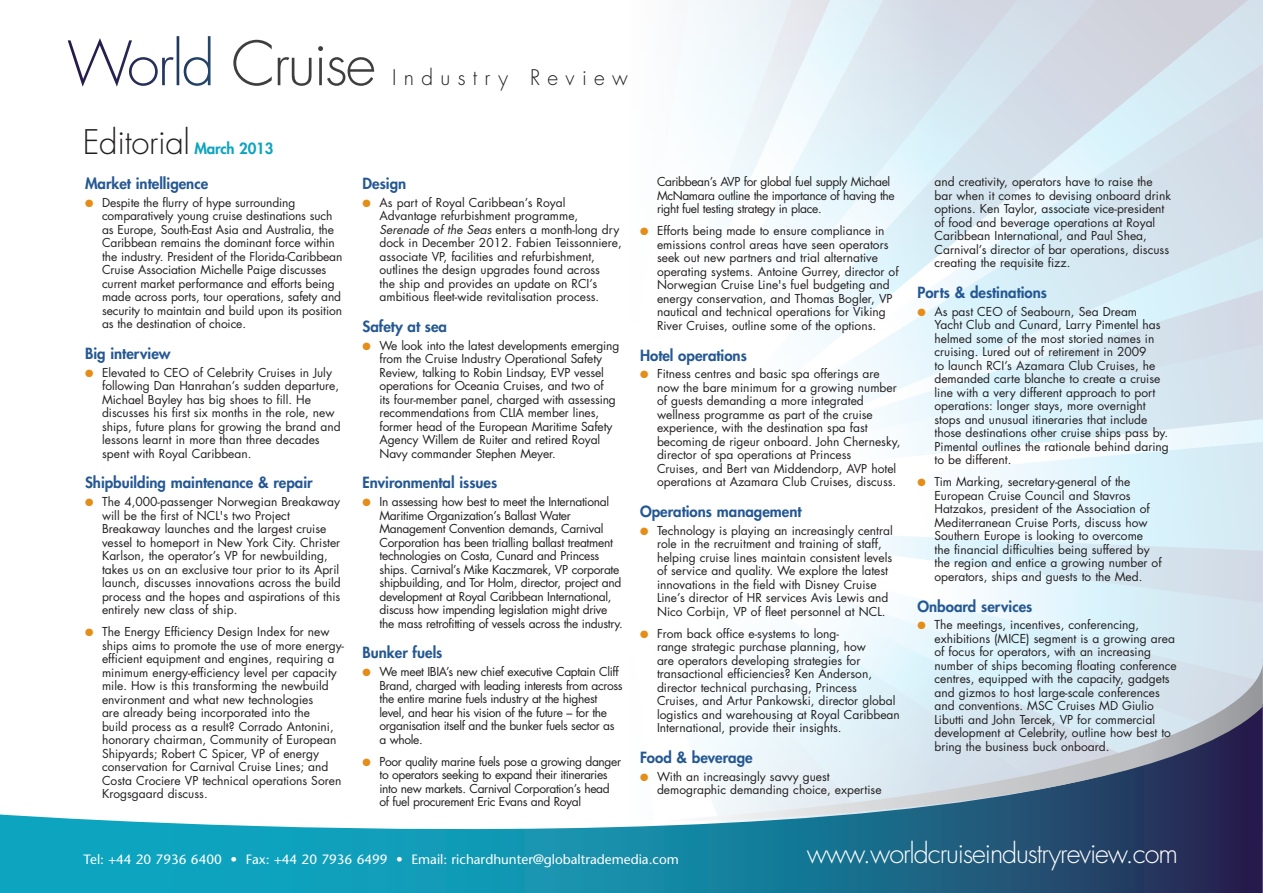
<style>
.page{position:relative;width:1263px;height:893px;background:#fff}
.page>*{position:absolute;margin:0;border:0;box-sizing:border-box;transform-origin:0 0}
.t1{font:300 59.55px "Futura Std";letter-spacing:-.035em;color:#3e3e3f}
.t2{font:300 33px "Futura Std";letter-spacing:-.01em;color:#231f20}
.t3{font:300 27px "Futura Std";letter-spacing:-.04em;color:#fff}
.t4{font:300 21px "Futura Std";letter-spacing:.35em;color:#231f20}
.t5{font:800 15px "Futura Std";color:#255893}
.t6{font:500 13.5px "Stone Sans Std";color:#fff}
.t7{font:12px/13.5px "Futura Std";color:#231f20}
.t8{font:12px/13.5px "Futura Std";letter-spacing:-.03em;color:#231f20}
.t9{font:12px/13.5px "Futura Std";letter-spacing:-.025em;color:#231f20}
.s1{color:#fff}
.s2{font-weight:800;font-size:15px;color:#0ca4bf}
.s3{color:#e48d19}
.s4{font-style:italic}
</style>
<div class="page">
<svg style="left:776px;top:603px;width:487px;height:56px"></svg>
<svg style="left:987px;top:508px;width:276px;height:18px;background:#dff2fa"></svg>
<svg style="left:862px;top:526px;width:401px;height:77px"></svg>
<svg style="left:1248px;top:344px;width:15px;height:144px;background:#d7e5ee"></svg>
<svg style="left:696px;top:0;width:552px;height:514px"></svg>
<svg style="left:0;top:814px;width:1263px;height:79px;background:#2886a2"></svg>
<svg style="left:631px;top:659px;width:632px;height:163px"></svg>
<h1 class="t1" style="left:67px;top:27px;width:311px"><span class="s1">World</span> Cruise</h1>
<h3 class="t4" style="left:392px;top:65px;width:237px">Industry Review</h3>
<h2 class="t2" style="left:83px;top:122px;width:192px">Editorial <span class="s2">March 2013</span></h2>
<p class="t5" style="left:85px;top:174px;width:125px">Market intelligence</p>
<p class="t7" style="left:102px;top:196px;width:242px;text-indent:-17px"><span class="s3">●</span> Despite the flurry of hype surrounding comparatively young cruise destinations such as Europe, South-East Asia and Australia, the Caribbean remains the dominant force within the industry. President of the Florida-Caribbean Cruise Association Michelle Paige discusses current market performance and efforts being made across ports, tour operations, safety and security to maintain and build upon its position as the destination of choice.</p>
<p class="t5" style="left:85px;top:344px;width:87px">Big interview</p>
<p class="t7" style="left:102px;top:366px;width:240px;text-indent:-17px"><span class="s3">●</span> Elevated to CEO of Celebrity Cruises in July following Dan Hanrahan’s sudden departure, Michael Bayley has big shoes to fill. He discusses his first six months in the role, new ships, future plans for growing the brand and lessons learnt in more than three decades spent with Royal Caribbean.</p>
<p class="t5" style="left:85px;top:473px;width:229px">Shipbuilding maintenance &amp; repair</p>
<p class="t7" style="left:102px;top:495px;width:240px;text-indent:-17px"><span class="s3">●</span> The 4,000-passenger Norwegian Breakaway will be the first of NCL's two Project Breakaway launches and the largest cruise vessel to homeport in New York City. Christer Karlson, the operator’s VP for newbuilding, takes us on an exclusive tour prior to its April launch, discusses innovations across the build process and the hopes and aspirations of this entirely new class of ship.</p>
<p class="t7" style="left:102px;top:625px;width:244px;text-indent:-17px"><span class="s3">●</span> The Energy Efficiency Design Index for new ships aims to promote the use of more energy&shy;efficient equipment and engines, requiring a minimum energy-efficiency level per capacity mile. How is this transforming the newbuild environment and what new technologies<br>are already being incorporated into the<br>build process as a result? Corrado Antonini, honorary chairman, Community of European Shipyards; Robert C Spicer, VP of energy conservation for Carnival Cruise Lines; and Costa Crociere VP technical operations Soren Krogsgaard discuss.</p>
<p class="t5" style="left:362px;top:174px;width:45px">Design</p>
<p class="t7" style="left:379px;top:196px;width:244px;text-indent:-17px"><span class="s3">●</span> As part of Royal Caribbean’s Royal Advantage refurbishment programme, <span class="s4">Serenade of the Seas</span> enters a month-long dry dock in December 2012. Fabien Teissonniere, associate VP, facilities and refurbishment, outlines the design upgrades found across<br>the ship and provides an update on RCI’s ambitious fleet-wide revitalisation process.</p>
<p class="t5" style="left:362px;top:317px;width:86px">Safety at sea</p>
<p class="t7" style="left:379px;top:339px;width:241px;text-indent:-17px"><span class="s3">●</span> We look into the latest developments emerging from the Cruise Industry Operational Safety Review, talking to Robin Lindsay, EVP vessel operations for Oceania Cruises, and two of<br>its four-member panel, charged with assessing recommendations from CLIA member lines, former head of the European Maritime Safety Agency Willem de Ruiter and retired Royal Navy commander Stephen Meyer.</p>
<p class="t5" style="left:362px;top:473px;width:136px">Environmental issues</p>
<p class="t9" style="left:379px;top:495px;width:245px;text-indent:-17px"><span class="s3">●</span> In assessing how best to meet the International Maritime Organization’s Ballast Water Management Convention demands, Carnival Corporation has been trialling ballast treatment technologies on Costa, Cunard and Princess ships. Carnival’s Mike Kaczmarek, VP corporate shipbuilding, and Tor Holm, director, project and development at Royal Caribbean International, discuss how impending legislation might drive the mass retrofitting of vessels across the industry.</p>
<p class="t5" style="left:362px;top:643px;width:81px">Bunker fuels</p>
<p class="t8" style="left:379px;top:665px;width:245px;text-indent:-17px"><span class="s3">●</span> We meet IBIA’s new chief executive Captain Cliff Brand, charged with leading interests from across the entire marine fuels industry at the highest level, and hear his vision of the future – for the organisation itself and the bunker fuels sector as a whole.</p>
<p class="t8" style="left:379px;top:755px;width:243px;text-indent:-17px"><span class="s3">●</span> Poor quality marine fuels pose a growing danger to operators seeking to expand their itineraries into new markets. Carnival Corporation’s head of fuel procurement Eric Evans and Royal</p>
<p class="t8" style="left:657px;top:175px;width:239px">Caribbean’s AVP for global fuel supply Michael<br>McNamara outline the importance of having the right fuel testing strategy in place.</p>
<p class="t7" style="left:657px;top:224px;width:243px;text-indent:-17px"><span class="s3">●</span> Efforts being made to ensure compliance in emissions control areas have seen operators seek out new partners and trial alternative operating systems. Antoine Gurrey, director of Norwegian Cruise Line's fuel budgeting and energy conservation, and Thomas Bogler, VP nautical and technical operations for Viking River Cruises, outline some of the options.</p>
<p class="t5" style="left:640px;top:346px;width:108px">Hotel operations</p>
<p class="t7" style="left:657px;top:367px;width:245px;text-indent:-17px"><span class="s3">●</span> Fitness centres and basic spa offerings are now the bare minimum for a growing number of guests demanding a more integrated wellness programme as part of the cruise experience, with the destination spa fast becoming de rigeur onboard. John Chernesky, director of spa operations at Princess<br>Cruises, and Bert van Middendorp, AVP hotel operations at Azamara Club Cruises, discuss.</p>
<p class="t5" style="left:640px;top:502px;width:163px">Operations management</p>
<p class="t7" style="left:657px;top:524px;width:237px;text-indent:-17px"><span class="s3">●</span> Technology is playing an increasingly central role in the recruitment and training of staff, helping cruise lines maintain consistent levels of service and quality. We explore the latest innovations in the field with Disney Cruise Line’s director of HR services Avis Lewis and Nico Corbijn, VP of fleet personnel at NCL.</p>
<p class="t7" style="left:657px;top:627px;width:244px;text-indent:-17px"><span class="s3">●</span> From back office e-systems to long-<br>range strategic purchase planning, how<br>are operators developing strategies for transactional efficiencies? Ken Anderson, director technical purchasing, Princess Cruises, and Artur Pankowski, director global logistics and warehousing at Royal Caribbean International, provide their insights.</p>
<p class="t5" style="left:640px;top:748px;width:114px">Food &amp; beverage</p>
<p class="t7" style="left:657px;top:770px;width:226px;text-indent:-17px"><span class="s3">●</span> With an increasingly savvy guest demographic demanding choice, expertise</p>
<p class="t7" style="left:934px;top:175px;width:238px">and creativity, operators have to raise the bar when it comes to devising onboard drink options. Ken Taylor, associate vice-president of food and beverage operations at Royal Caribbean International, and Paul Shea, Carnival’s director of bar operations, discuss creating the requisite fizz.</p>
<p class="t5" style="left:917px;top:283px;width:131px">Ports &amp; destinations</p>
<p class="t7" style="left:934px;top:305px;width:236px;text-indent:-17px"><span class="s3">●</span> As past CEO of Seabourn, Sea Dream<br>Yacht Club and Cunard, Larry Pimentel has helmed some of the most storied names in cruising. Lured out of retirement in 2009<br>to launch RCI’s Azamara Club Cruises, he demanded carte blanche to create a cruise line with a very different approach to port operations: longer stays, more overnight stops and unusual itineraries that include those destinations other cruise ships pass by.<br>Pimental outlines the rationale behind daring to be different.</p>
<p class="t7" style="left:934px;top:475px;width:229px;text-indent:-17px"><span class="s3">●</span> Tim Marking, secretary-general of the European Cruise Council and Stavros Hatzakos, president of the Association of Mediterranean Cruise Ports, discuss how Southern Europe is looking to overcome<br>the financial difficulties being suffered by the region and entice a growing number of operators, ships and guests to the Med.</p>
<p class="t5" style="left:917px;top:597px;width:116px">Onboard services</p>
<p class="t7" style="left:934px;top:618px;width:244px;text-indent:-17px"><span class="s3">●</span> The meetings, incentives, conferencing, exhibitions (MICE) segment is a growing area of focus for operators, with an increasing number of ships becoming floating conference centres, equipped with the capacity, gadgets and gizmos to host large-scale conferences and conventions. MSC Cruises MD Giulio Libutti and John Tercek, VP for commercial development at Celebrity, outline how best to bring the business buck onboard.</p>
<p class="t6" style="left:84px;top:851px;width:597px">Tel: +44 20 7936 6400 • Fax: +44 20 7936 6499 • Email: richardhunter@globaltrademedia.com</p>
<h3 class="t3" style="left:807px;top:837px;width:373px">www.worldcruiseindustryreview.com</h3>
</div>
